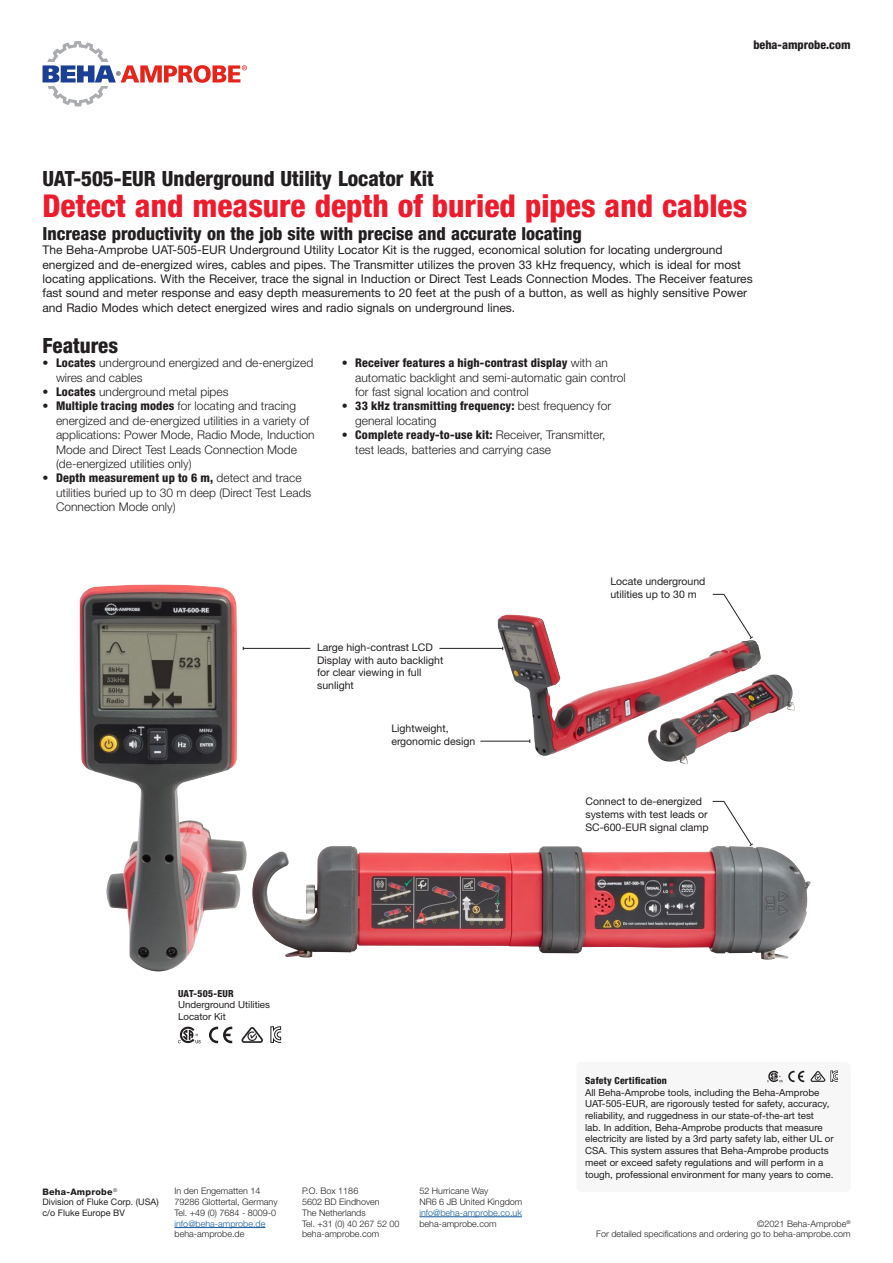
<style>
.page{position:relative;width:893px;height:1263px;background:#fff}
.page>*{position:absolute;margin:0;border:0;box-sizing:border-box;transform-origin:0 0}
.Heading-1st_21_pt{font:800 condensed 31.5px "Helvetica Neue LT Pro";color:#ee1b2c}
.Heading-2nd_14_pt{font:800 condensed 21px "Helvetica Neue LT Pro";color:#231f20}
.Heading-2nd_12_pt{font:800 condensed 18px "Helvetica Neue LT Pro";color:#231f20}
.t1{font:300 12px/14.4px "Helvetica Neue LT Pro";color:#231f20}
.Heading-2nd_14_pt-2{font:12px/14.4px "Helvetica Neue LT Pro";color:#231f20}
.t2{font:800 condensed 12px "Helvetica Neue LT Pro";color:#231f20}
.Photo_call-outs__ana{font:10.5px/12.6px "Helvetica Neue LT Pro";color:#231f20}
.Caption-6_5_pt{font:9.75px/11.7px "Helvetica Neue LT Pro";color:#231f20}
.Caption-6_5_pt-2{font:800 condensed 9.75px "Helvetica Neue LT Pro";letter-spacing:.025em;color:#231f20}
.t3{font:300 9px/10.8px "Helvetica Neue LT Pro";color:#231f20}
.t4{font:9px/10.8px "Helvetica Neue LT Pro";color:#231f20}
.t5{font:300 9px "Helvetica Neue LT Pro";color:#175d9e}
.s1{font-weight:800;font-stretch:condensed}
.s2{font-weight:800}
</style>
<div class="page">
<svg style="left:43px;top:41px;width:204px;height:66px"></svg>
<hr style="left:174px;top:1227px;width:91px;height:1px;background:#175d9e">
<hr style="left:419px;top:1216px;width:103px;height:1px;background:#175d9e">
<img style="left:80px;top:584px;width:731px;height:388px">
<img style="left:498px;top:615px;width:297px;height:149px">
<hr style="left:439px;top:648px;width:64px;height:1px;background:#231f20">
<hr style="left:480px;top:741px;width:50px;height:1px;background:#231f20">
<hr style="left:243px;top:648px;width:67px;height:1px;background:#231f20">
<svg style="left:712px;top:594px;width:42px;height:46px"></svg>
<svg style="left:712px;top:801px;width:42px;height:46px"></svg>
<svg style="left:209px;top:1026px;width:23px;height:17px"></svg>
<svg style="left:241px;top:1027px;width:22px;height:16px"></svg>
<svg style="left:178px;top:1027px;width:23px;height:16px"></svg>
<svg style="left:270px;top:1026px;width:11px;height:17px"></svg>
<div style="left:576px;top:1062px;width:274px;height:130px;background:#f7f7f8;border-radius:6px"></div>
<svg style="left:767px;top:1071px;width:37px;height:11px"></svg>
<svg style="left:810px;top:1070px;width:28px;height:12px"></svg>
<p class="t2" style="left:753px;top:37px;width:99px">beha-amprobe.com</p>
<p class="Heading-2nd_14_pt" style="left:43px;top:165px;width:393px">UAT-505-EUR Underground Utility Locator Kit</p>
<p class="Heading-1st_21_pt" style="left:43px;top:187px;width:706px">Detect and measure depth of buried pipes and cables</p>
<p class="Heading-2nd_12_pt" style="left:43px;top:222px;width:541px">Increase productivity on the job site with precise and accurate locating</p>
<p class="Heading-2nd_14_pt-2" style="left:43px;top:242px;width:712px">The Beha-Amprobe UAT-505-EUR Underground Utility Locator Kit is the rugged, economical solution for locating underground energized and de-energized wires, cables and pipes. The Transmitter utilizes the proven 33 kHz frequency, which is ideal for most locating applications. With the Receiver, trace the signal in Induction or Direct Test Leads Connection Modes. The Receiver features fast sound and meter response and easy depth measurements to 20 feet at the push of a button, as well as highly sensitive Power and Radio Modes which detect energized wires and radio signals on underground lines.</p>
<p class="Heading-2nd_14_pt" style="left:43px;top:333px;width:77px">Features</p>
<p class="t1" style="left:56px;top:355px;width:259px;text-indent:-14px">• <span class="s1">Locates</span> underground energized and de-energized wires and cables</p>
<p class="t1" style="left:43px;top:384px;width:187px">• <span class="s1">Locates</span> underground metal pipes</p>
<p class="t1" style="left:56px;top:399px;width:260px;text-indent:-14px">• <span class="s1">Multiple tracing modes</span> for locating and tracing energized and de-energized utilities in a variety of applications: Power Mode, Radio Mode, Induction Mode and Direct Test Leads Connection Mode (de-energized utilities only)</p>
<p class="t1" style="left:56px;top:471px;width:257px;text-indent:-14px">• <span class="s1">Depth measurement up to 6 m,</span> detect and trace utilities buried up to 30 m deep (Direct Test Leads<br>Connection Mode only)</p>
<p class="t1" style="left:355px;top:355px;width:272px;text-indent:-14px">• <span class="s1">Receiver features a high-contrast display</span> with an automatic backlight and semi-automatic gain control for fast signal location and control</p>
<p class="t1" style="left:355px;top:399px;width:257px;text-indent:-14px">• <span class="s1">33 kHz transmitting frequency:</span> best frequency for general locating</p>
<p class="t1" style="left:355px;top:427px;width:252px;text-indent:-14px">• <span class="s1">Complete ready-to-use kit:</span> Receiver, Transmitter, test leads, batteries and carrying case</p>
<p class="Photo_call-outs__ana" style="left:610px;top:575px;width:97px">Locate underground utilities up to 30 m</p>
<p class="Photo_call-outs__ana" style="left:317px;top:641px;width:128px">Large high-contrast LCD<br>Display with auto backlight for clear viewing in full sunlight</p>
<p class="Photo_call-outs__ana" style="left:391px;top:722px;width:85px">Lightweight, ergonomic design</p>
<p class="Caption-6_5_pt-2" style="left:178px;top:987px;width:57px">UAT-505-EUR</p>
<p class="Caption-6_5_pt" style="left:178px;top:999px;width:94px">Underground Utilities<br>Locator Kit</p>
<p class="t4" style="left:42px;top:1186px;width:118px"><span class="s2">Beha-Amprobe</span><sup>®<br></sup>Division of Fluke Corp. (USA) c/o Fluke Europe BV</p>
<p class="t3" style="left:174px;top:1185px;width:105px">In den Engematten 14<br>79286 Glottertal, Germany<br>Tel. +49 (0) 7684 - 8009-0</p>
<p class="t5" style="left:174px;top:1218px;width:92px">info@beha-amprobe.de</p>
<p class="t3" style="left:174px;top:1229px;width:71px">beha-amprobe.de</p>
<p class="t3" style="left:302px;top:1185px;width:99px">P.O. Box 1186<br>5602 BD Eindhoven<br>The Netherlands<br>Tel. +31 (0) 40 267 52 00 beha-amprobe.com</p>
<p class="t3" style="left:419px;top:1185px;width:105px">52 Hurricane Way<br>NR6 6 JB United Kingdom</p>
<p class="t5" style="left:419px;top:1207px;width:104px">info@beha-amprobe.co.uk</p>
<p class="t3" style="left:419px;top:1218px;width:79px">beha-amprobe.com</p>
<p class="Photo_call-outs__ana" style="left:585px;top:795px;width:125px">Connect to de-energized systems with test leads or<br>SC-600-EUR signal clamp</p>
<p class="Caption-6_5_pt-2" style="left:585px;top:1074px;width:83px">Safety Certification</p>
<p class="Caption-6_5_pt" style="left:585px;top:1086px;width:250px">All Beha-Amprobe tools, including the Beha-Amprobe UAT-505-EUR, are rigorously tested for safety, accuracy, reliability, and ruggedness in our state-of-the-art test<br>lab. In addition, Beha-Amprobe products that measure electricity are listed by a 3rd party safety lab, either UL or CSA. This system assures that Beha-Amprobe products meet or exceed safety regulations and will perform in a tough, professional environment for many years to come.</p>
<p class="t3" style="left:596px;top:1218px;width:256px;text-align:right">©2021 Beha-Amprobe<sup>®<br></sup>For detailed specifications and ordering go to beha-amprobe.com</p>
</div>
